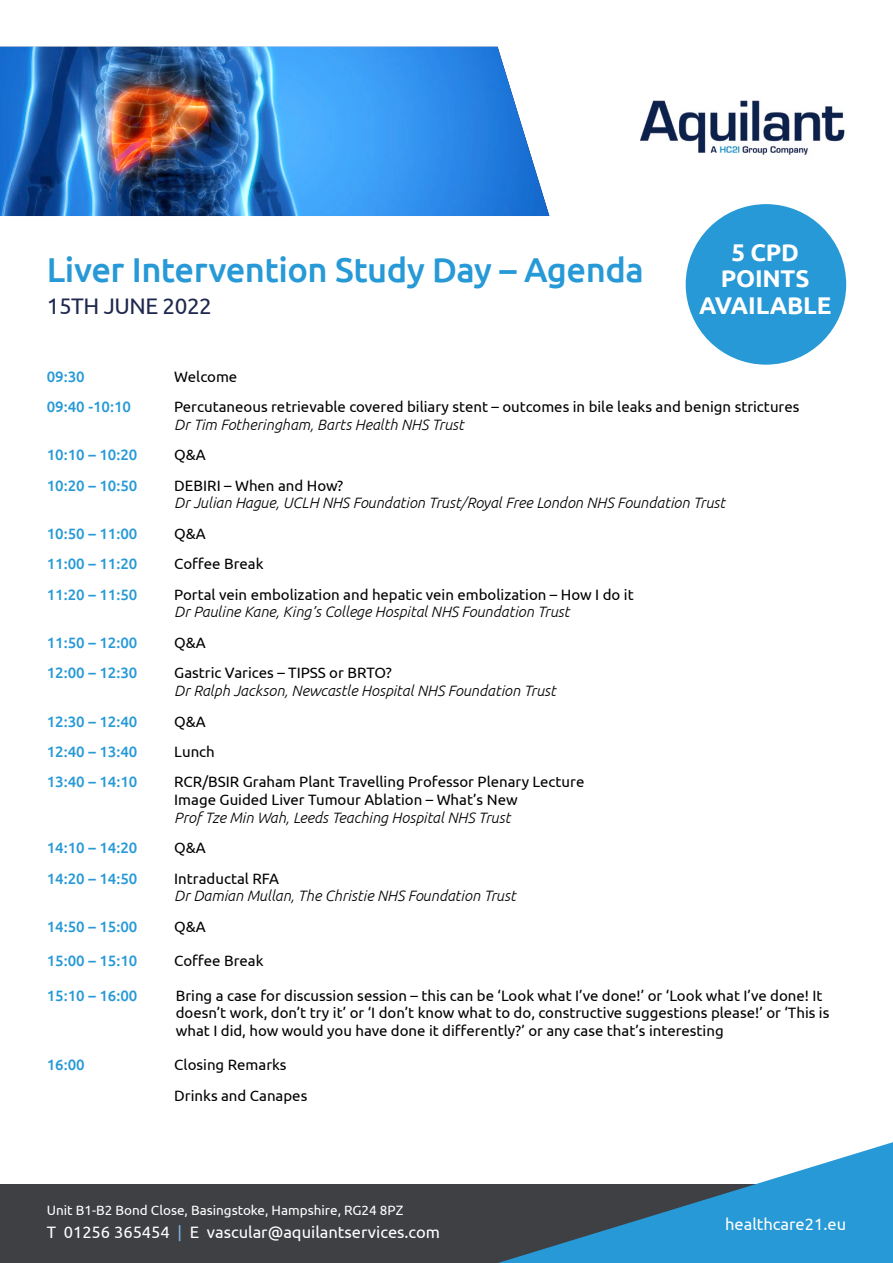
<style>
.page{position:relative;width:893px;height:1263px;background:#fff}
.page>*{position:absolute;margin:0;border:0;box-sizing:border-box;transform-origin:0 0}
.t1{font:500 34.5px "Ubuntu";letter-spacing:-.015em;color:#2699d6}
.t2{font:700 24.15px/26.4px "Ubuntu";letter-spacing:-.01em;color:#fff;text-align:center}
.t3{font:22.5px "Ubuntu";letter-spacing:-.02em;color:#1f284e}
.t4{font:16.5px "Ubuntu";color:#fff}
.t5{font:15px/17.7px "Ubuntu";color:#000}
.t6{font:italic 300 15px "Ubuntu";color:#000}
.t7{font:500 15px "Ubuntu";color:#2699d6}
.t8{font:13.5px "Ubuntu";color:#fff}
.s1{color:#80b5e3}
</style>
<div class="page">
<img style="left:0;top:47px;width:549px;height:169px">
<img style="left:640px;top:100px;width:205px;height:55px">
<div style="left:0;top:1184px;width:893px;height:79px;background:#3e4044"></div>
<svg style="left:498px;top:1142px;width:395px;height:121px"></svg>
<div style="left:686px;top:204px;width:160px;height:161px;background:#2699d6;border-radius:50%"></div>
<h1 class="t1" style="left:47px;top:248px;width:598px">Liver Intervention Study Day – Agenda</h1>
<h3 class="t3" style="left:47px;top:292px;width:167px">15TH JUNE 2022</h3>
<h2 class="t2" style="left:699px;top:239px;width:134px">5 CPD<br>POINTS<br>AVAILABLE</h2>
<p class="t7" style="left:47px;top:367px;width:40px">09:30</p>
<p class="t5" style="left:174px;top:367px;width:65px">Welcome</p>
<p class="t7" style="left:47px;top:397px;width:86px">09:40 -10:10</p>
<p class="t5" style="left:174px;top:397px;width:627px">Percutaneous retrievable covered biliary stent – outcomes in bile leaks and benign strictures</p>
<p class="t6" style="left:174px;top:415px;width:291px">Dr Tim Fotheringham, Barts Health NHS Trust</p>
<p class="t7" style="left:47px;top:445px;width:92px">10:10 – 10:20</p>
<p class="t5" style="left:174px;top:446px;width:33px">Q&amp;A</p>
<p class="t7" style="left:47px;top:476px;width:92px">10:20 – 10:50</p>
<p class="t5" style="left:174px;top:476px;width:170px">DEBIRI – When and How?</p>
<p class="t6" style="left:174px;top:494px;width:552px">Dr Julian Hague, UCLH NHS Foundation Trust/Royal Free London NHS Foundation Trust</p>
<p class="t7" style="left:47px;top:524px;width:92px">10:50 – 11:00</p>
<p class="t5" style="left:174px;top:524px;width:33px">Q&amp;A</p>
<p class="t7" style="left:47px;top:554px;width:92px">11:00 – 11:20</p>
<p class="t5" style="left:174px;top:555px;width:91px">Coffee Break</p>
<p class="t7" style="left:47px;top:585px;width:92px">11:20 – 11:50</p>
<p class="t5" style="left:174px;top:585px;width:461px">Portal vein embolization and hepatic vein embolization – How I do it</p>
<p class="t6" style="left:174px;top:603px;width:397px">Dr Pauline Kane, King’s College Hospital NHS Foundation Trust</p>
<p class="t7" style="left:47px;top:633px;width:92px">11:50 – 12:00</p>
<p class="t5" style="left:174px;top:633px;width:33px">Q&amp;A</p>
<p class="t7" style="left:47px;top:663px;width:92px">12:00 – 12:30</p>
<p class="t5" style="left:174px;top:664px;width:219px">Gastric Varices – TIPSS or BRTO?</p>
<p class="t6" style="left:174px;top:682px;width:383px">Dr Ralph Jackson, Newcastle Hospital NHS Foundation Trust</p>
<p class="t7" style="left:47px;top:712px;width:92px">12:30 – 12:40</p>
<p class="t5" style="left:174px;top:712px;width:33px">Q&amp;A</p>
<p class="t7" style="left:47px;top:742px;width:92px">12:40 – 13:40</p>
<p class="t5" style="left:174px;top:742px;width:42px">Lunch</p>
<p class="t7" style="left:47px;top:772px;width:92px">13:40 – 14:10</p>
<p class="t5" style="left:174px;top:773px;width:412px">RCR/BSIR Graham Plant Travelling Professor Plenary Lecture<br>Image Guided Liver Tumour Ablation – What’s New</p>
<p class="t6" style="left:174px;top:808px;width:338px">Prof Tze Min Wah, Leeds Teaching Hospital NHS Trust</p>
<p class="t7" style="left:47px;top:838px;width:92px">14:10 – 14:20</p>
<p class="t5" style="left:174px;top:839px;width:33px">Q&amp;A</p>
<p class="t7" style="left:47px;top:869px;width:92px">14:20 – 14:50</p>
<p class="t5" style="left:174px;top:869px;width:106px">Intraductal RFA</p>
<p class="t6" style="left:174px;top:887px;width:343px">Dr Damian Mullan, The Christie NHS Foundation Trust</p>
<p class="t7" style="left:47px;top:917px;width:92px">14:50 – 15:00</p>
<p class="t5" style="left:174px;top:917px;width:33px">Q&amp;A</p>
<p class="t7" style="left:47px;top:951px;width:92px">15:00 – 15:10</p>
<p class="t5" style="left:174px;top:951px;width:91px">Coffee Break</p>
<p class="t7" style="left:47px;top:986px;width:92px">15:10 – 16:00</p>
<p class="t5" style="left:176px;top:986px;width:655px">Bring a case for discussion session – this can be ‘Look what I’ve done!’ or ‘Look what I’ve done! It doesn’t work, don’t try it’ or ‘I don’t know what to do, constructive suggestions please!’ or ‘This is what I did, how would you have done it differently?’ or any case that’s interesting</p>
<p class="t7" style="left:47px;top:1055px;width:40px">16:00</p>
<p class="t5" style="left:174px;top:1049px;width:135px;line-height:30.5px">Closing Remarks<br>Drinks and Canapes</p>
<p class="t8" style="left:47px;top:1202px;width:358px">Unit B1-B2 Bond Close, Basingstoke, Hampshire, RG24 8PZ</p>
<p class="t4" style="left:47px;top:1222px;width:395px">T 01256 365454 <span class="s1">|</span> E vascular@aquilantservices.com</p>
<p class="t4" style="left:725px;top:1214px;width:123px">healthcare21.eu</p>
</div>
